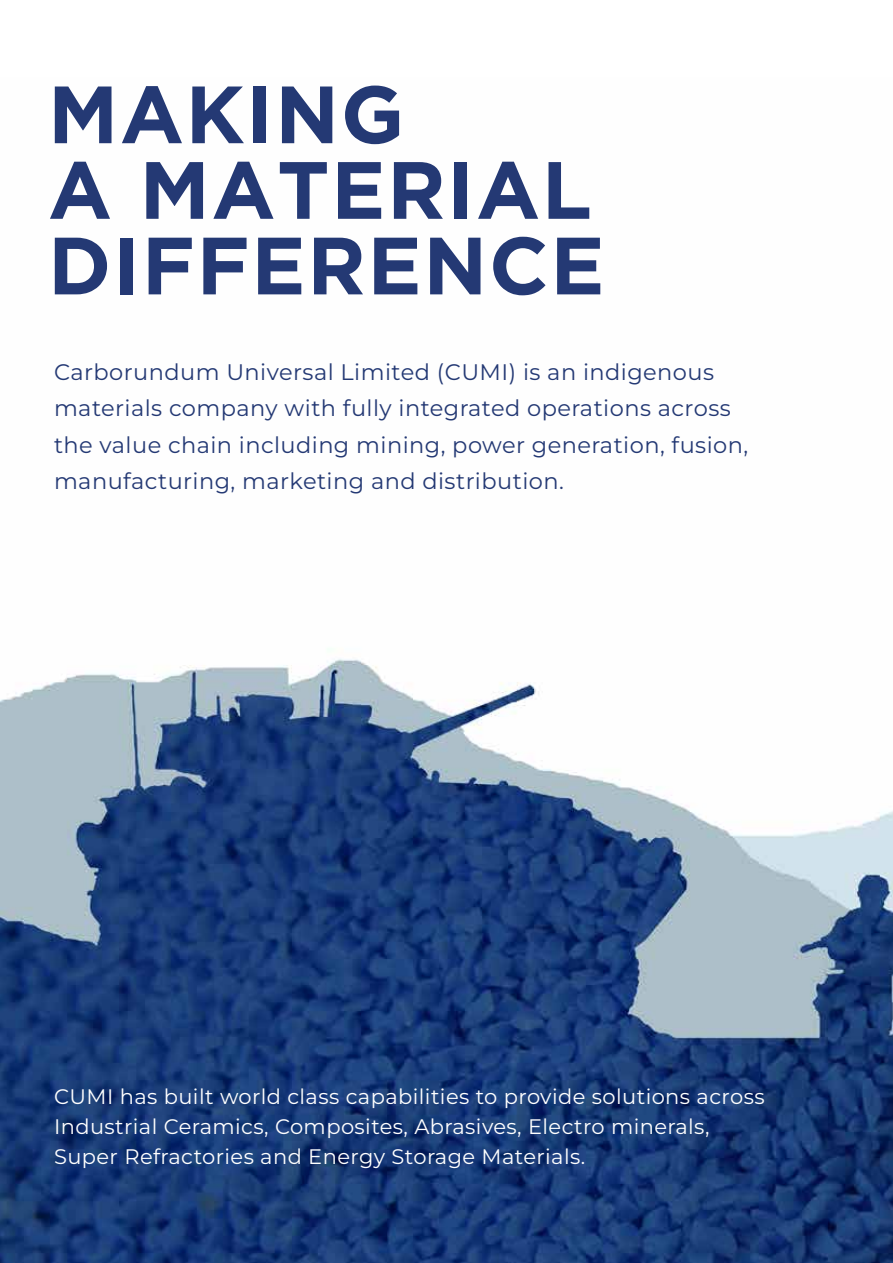
<style>
.page{position:relative;width:893px;height:1263px;background:#fff}
.page>*{position:absolute;margin:0;border:0;box-sizing:border-box;transform-origin:0 0}
.t1{font:700 81px/75.6px "Gotham";letter-spacing:.02em;color:#243974}
.t2{font:22.5px/36.6px "Montserrat";letter-spacing:.02em;color:#243974}
.t3{font:21px/30px "Montserrat";letter-spacing:.02em;color:#fff}
</style>
<div class="page">
<img style="left:0;top:649px;width:893px;height:614px">
<h1 class="t1" style="left:48px;top:75px;width:558px">MAKING<br>A MATERIAL<br>DIFFERENCE</h1>
<p class="t2" style="left:54px;top:353px;width:696px">Carborundum Universal Limited (CUMI) is an indigenous materials company with fully integrated operations across the value chain including mining, power generation, fusion, manufacturing, marketing and distribution.</p>
<p class="t3" style="left:54px;top:1081px;width:712px">CUMI has built world class capabilities to provide solutions across<br>Industrial Ceramics, Composites, Abrasives, Electro minerals,<br>Super Refractories and Energy Storage Materials.</p>
</div>
